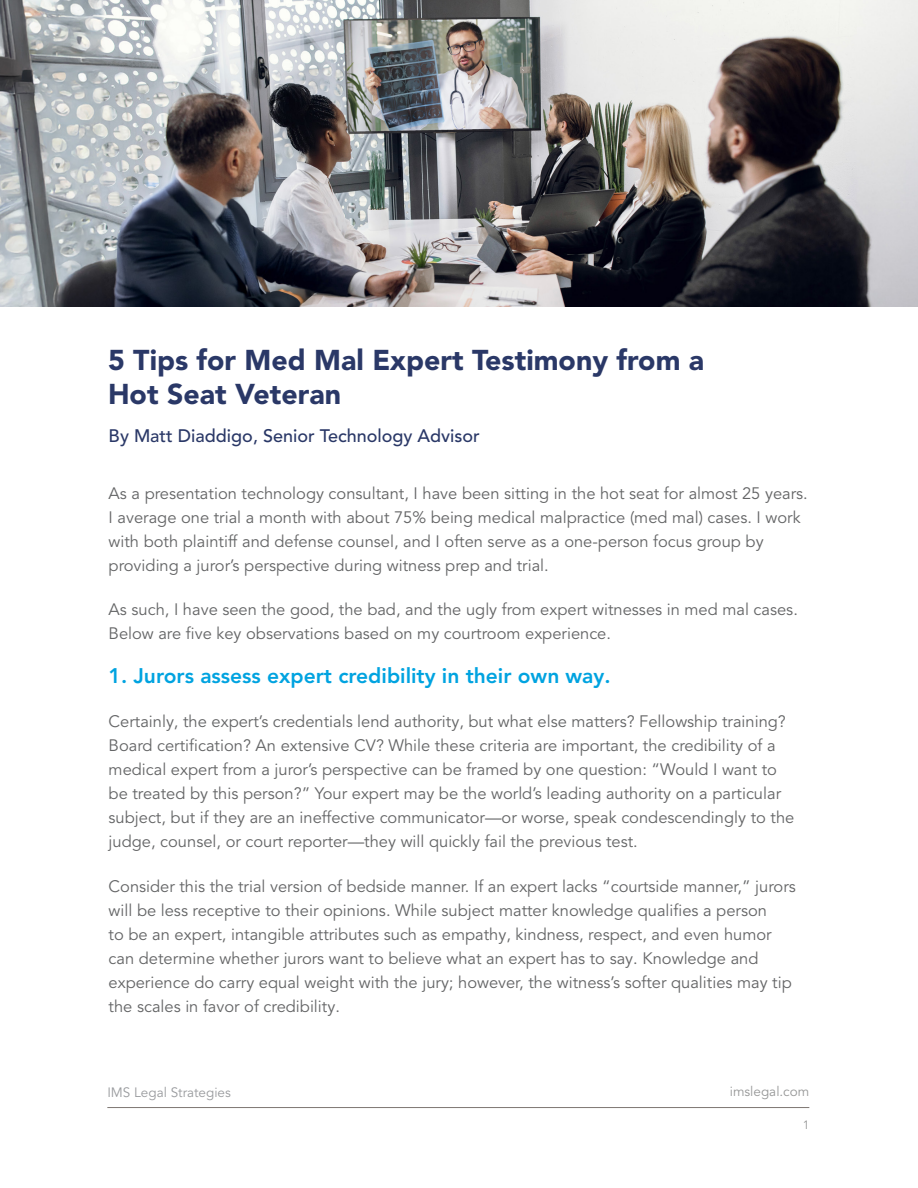
<style>
.page{position:relative;width:918px;height:1188px;background:#fff}
.page>*{position:absolute;margin:0;border:0;box-sizing:border-box;transform-origin:0 0}
.t1{font:900 28.5px "Avenir LT Pro";color:#2a3867}
.t2{font:800 21px "Avenir LT Pro";color:#00a3e0}
.t3{font:500 18px "Avenir LT Pro";color:#2a3867}
.t4{font:16.5px/24px "Avenir LT Pro";color:#646566}
.t5{font:13.5px "Avenir LT Pro";color:#999b9e}
.t6{font:13.5px "Avenir LT Pro";color:#969797}
.t7{font:12px "Avenir LT Pro";color:#969797}
</style>
<div class="page">
<hr style="left:107px;top:1107px;width:702px;height:1px;background:#7d7672">
<img style="left:0;top:0;width:918px;height:307px">
<p class="t1" style="left:108px;top:343px;width:598px">5 Tips for Med Mal Expert Testimony from a</p>
<p class="t1" style="left:108px;top:377px;width:235px">Hot Seat Veteran</p>
<p class="t3" style="left:109px;top:426px;width:373px">By Matt Diaddigo, Senior Technology Advisor</p>
<p class="t4" style="left:109px;top:481px;width:701px">As a presentation technology consultant, I have been sitting in the hot seat for almost 25 years.<br>I average one trial a month with about 75% being medical malpractice (med mal) cases. I work with both plaintiff and defense counsel, and I often serve as a one-person focus group by providing a juror’s perspective during witness prep and trial.</p>
<p class="t4" style="left:109px;top:598px;width:691px">As such, I have seen the good, the bad, and the ugly from expert witnesses in med mal cases.<br>Below are five key observations based on my courtroom experience.</p>
<p class="t2" style="left:109px;top:663px;width:504px">1. Jurors assess expert credibility in their own way.</p>
<p class="t4" style="left:109px;top:710px;width:687px">Certainly, the expert’s credentials lend authority, but what else matters? Fellowship training?<br>Board certification? An extensive CV? While these criteria are important, the credibility of a medical expert from a juror’s perspective can be framed by one question: “Would I want to be treated by this person?” Your expert may be the world’s leading authority on a particular subject, but if they are an ineffective communicator—or worse, speak condescendingly to the judge, counsel, or court reporter—they will quickly fail the previous test.</p>
<p class="t4" style="left:109px;top:874px;width:689px">Consider this the trial version of bedside manner. If an expert lacks “courtside manner,” jurors will be less receptive to their opinions. While subject matter knowledge qualifies a person<br>to be an expert, intangible attributes such as empathy, kindness, respect, and even humor can determine whether jurors want to believe what an expert has to say. Knowledge and experience do carry equal weight with the jury; however, the witness’s softer qualities may tip the scales in favor of credibility.</p>
<p class="t5" style="left:107px;top:1084px;width:125px">IMS Legal Strategies</p>
<p class="t6" style="left:730px;top:1084px;width:81px">imslegal.com</p>
<p class="t7" style="left:803px;top:1118px;width:8px">1</p>
</div>
